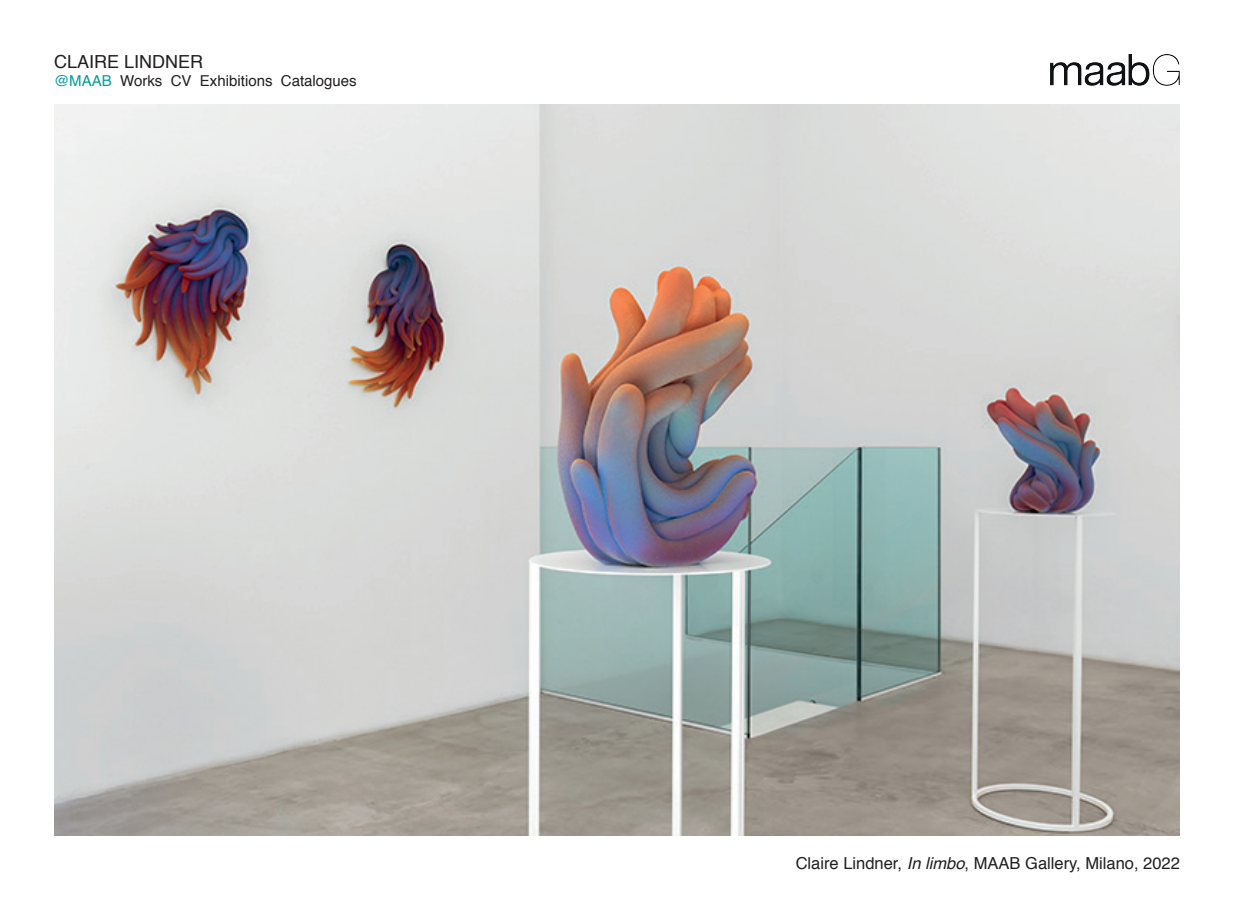
<style>
.page{position:relative;width:1234px;height:923px;background:#fff}
.page>*{position:absolute;margin:0;border:0;box-sizing:border-box;transform-origin:0 0}
.t1{font:18px "Helvetica";color:#231f20}
.t2{font:16.5px "Helvetica";color:#231f20}
.t3{font:15px "Helvetica";color:#231f20}
.s1{color:#009ba2}
.s2{font-style:italic}
</style>
<div class="page">
<img style="left:54px;top:104px;width:1125px;height:732px">
<img style="left:1050px;top:54px;width:129px;height:31px">
<p class="t1" style="left:54px;top:47px;width:151px">CLAIRE LINDNER</p>
<p class="t3" style="left:54px;top:69px;width:304px"><span class="s1">@MAAB</span> Works CV Exhibitions Catalogues</p>
<p class="t2" style="left:795px;top:850px;width:385px">Claire Lindner, <span class="s2">In limbo</span>, MAAB Gallery, Milano, 2022</p>
</div>
